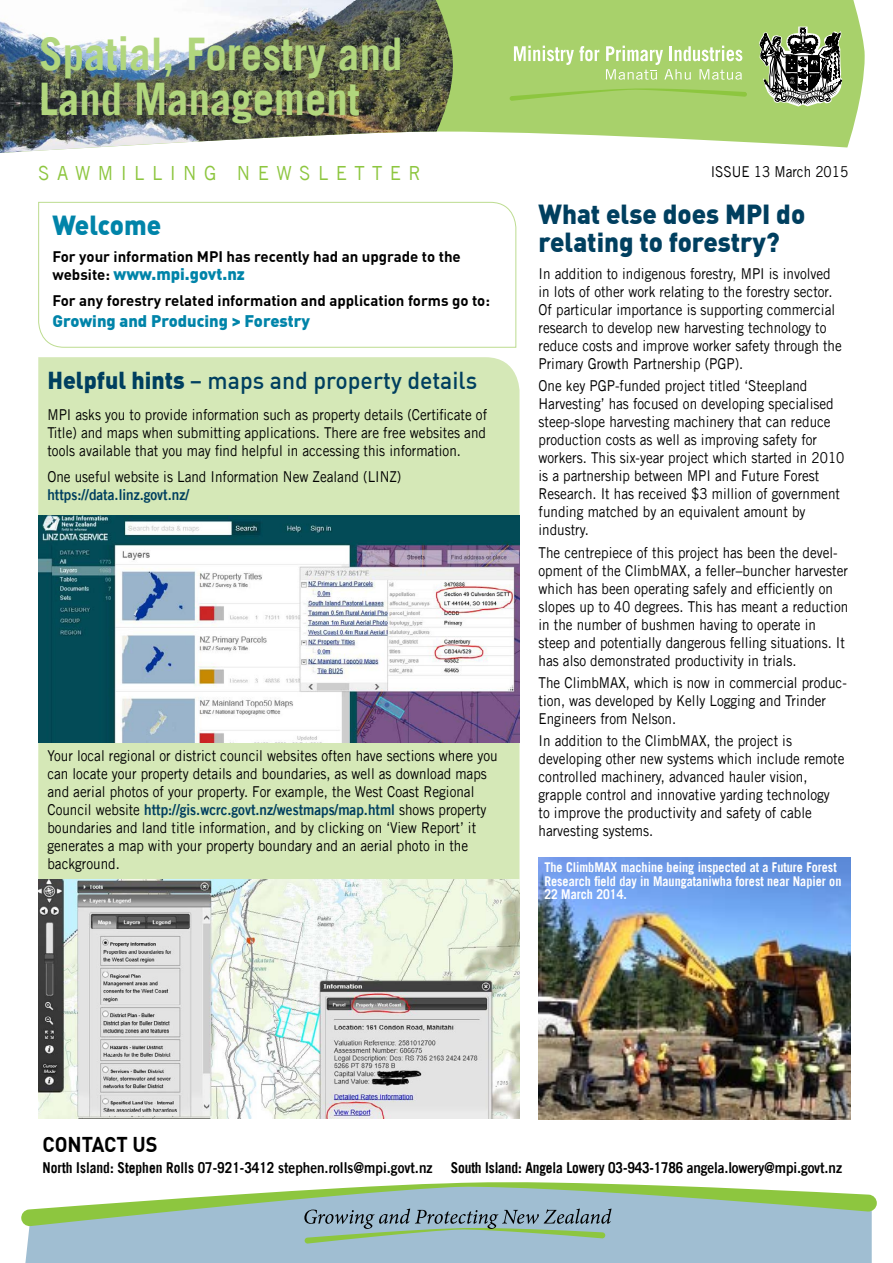
<style>
.page{position:relative;width:893px;height:1263px;background:#fff}
.page>*{position:absolute;margin:0;border:0;box-sizing:border-box;transform-origin:0 0}
._2_Small_header-DIN{font:700 45px/45px "Trade Gothic LT Std";color:#b1d67d;scale:.95 1}
._2_body_heading_2{font:900 27px/28.5px "DIN";color:#003f5f;scale:.96 1}
._2_body_heading_2-2{font:900 27px "DIN";letter-spacing:-.005em;color:#0084a9;scale:.96 1}
._2_body_heading_2-3{font:500 24px "DIN";color:#003f5f;scale:.96 1}
._2_Small_header-DIN-2{font:700 21px "DIN";letter-spacing:-.01em;color:#000;scale:.95 1}
._2_Small_header-DIN-3{font:19.5px "Trade Gothic LT Std";letter-spacing:.4em;color:#8dc63f;scale:.95 1}
._3_body_copy{font:900 16.5px "DIN";color:#0084a9}
._3_body_copy-2{font:15px/18px "Trade Gothic LT Std";color:#000;scale:.9 1}
._3_body_copy-3{font:700 15px "Trade Gothic LT Std";letter-spacing:-.005em;color:#000;scale:.9 1}
._3_body_copy-4{font:700 15px "DIN";color:#000}
.caption_white{font:700 13.5px/13.5px "Trade Gothic LT Std";color:#fff;scale:.9 1}
.s1{font-weight:700;font-size:15px;color:#000}
.s2{font-weight:900}
.s3{font-family:"Trade Gothic LT Std Bd 2";color:#003f5f}
.s4{font-family:"Trade Gothic LT Std Bd 2";font-weight:400}
</style>
<div class="page">
<div style="left:25px;top:1243px;width:847px;height:20px;background:#a0bed2"></div>
<svg style="left:454px;top:0;width:411px;height:148px;fill:#a8d16b"></svg>
<img style="left:0;top:0;width:454px;height:153px">
<svg style="left:510px;top:88px;width:237px;height:13px"></svg>
<svg style="left:514px;top:46px;width:85px;height:19px"></svg>
<svg style="left:759px;top:27px;width:83px;height:80px"></svg>
<svg style="left:606px;top:46px;width:136px;height:34px"></svg>
<svg style="left:21px;top:1182px;width:856px;height:61px"></svg>
<svg style="left:38px;top:202px;width:479px;height:146px"></svg>
<div style="left:38px;top:357px;width:481px;height:522px;background:#d5e8b7"></div>
<img style="left:539px;top:857px;width:311px;height:262px">
<img style="left:38px;top:879px;width:481px;height:239px">
<img style="left:38px;top:515px;width:481px;height:228px">
<p class="_2_Small_header-DIN" style="left:39px;top:31px;width:384px">Spatial, Forestry and<br>Land Management</p>
<p class="_2_Small_header-DIN-3" style="left:38px;top:161px;width:404px">SAWMILLING NEWSLETTER</p>
<p class="_3_body_copy-2" style="left:711px;top:162px;width:154px">ISSUE 13 March 2015</p>
<p class="_2_body_heading_2-2" style="left:52px;top:207px;width:115px">Welcome</p>
<p class="_3_body_copy-4" style="left:52px;top:246px;width:410px">For your information MPI has recently had an upgrade to the</p>
<p class="_3_body_copy" style="left:52px;top:263px;width:194px"><span class="s1">website:</span> www.mpi.govt.nz</p>
<p class="_3_body_copy-4" style="left:52px;top:291px;width:439px">For any forestry related information and application forms go to:</p>
<p class="_3_body_copy" style="left:52px;top:310px;width:259px">Growing and Producing &gt; Forestry</p>
<p class="_2_body_heading_2-3" style="left:47px;top:365px;width:449px"><span class="s2">Helpful hints</span> – maps and property details</p>
<p class="_3_body_copy-2" style="left:47px;top:405px;width:490px;text-align:justify">MPI asks you to provide information such as property details (Certificate of Title) and maps when submitting applications. There are free websites and tools available that you may find helpful in accessing this information.</p>
<p class="_3_body_copy-2" style="left:47px;top:468px;width:395px">One useful website is Land Information New Zealand (LINZ) <span class="s3">https://data.linz.govt.nz/</span></p>
<p class="_3_body_copy-2" style="left:47px;top:746px;width:502px">Your local regional or district council websites often have sections where you can locate your property details and boundaries, as well as download maps and aerial photos of your property. For example, the West Coast Regional Council website <span class="s3">http://gis.wcrc.govt.nz/westmaps/map.html</span> shows property boundaries and land title information, and by clicking on ‘View Report’ it generates a map with your property boundary and an aerial photo in the background.</p>
<p class="_2_body_heading_2" style="left:539px;top:199px;width:279px">What else does MPI do relating to forestry?</p>
<p class="_3_body_copy-2" style="left:539px;top:264px;width:339px">In addition to indigenous forestry, MPI is involved in lots of other work relating to the forestry sector.<br>Of particular importance is supporting commercial research to develop new harvesting technology to reduce costs and improve worker safety through the Primary Growth Partnership (PGP).</p>
<p class="_3_body_copy-2" style="left:539px;top:377px;width:341px">One key PGP-funded project titled ‘Steepland Harvesting’ has focused on developing specialised steep-slope harvesting machinery that can reduce production costs as well as improving safety for workers. This six-year project which started in 2010 is a partnership between MPI and Future Forest Research. It has received $3 million of government funding matched by an equivalent amount by industry.</p>
<p class="_3_body_copy-2" style="left:539px;top:543px;width:346px">The centrepiece of this project has been the devel&shy;opment of the ClimbMAX, a feller–buncher harvester which has been operating safely and efficiently on slopes up to 40 degrees. This has meant a reduction in the number of bushmen having to operate in steep and potentially dangerous felling situations. It has also demonstrated productivity in trials.</p>
<p class="_3_body_copy-2" style="left:539px;top:673px;width:344px">The ClimbMAX, which is now in commercial produc&shy;tion, was developed by Kelly Logging and Trinder<br>Engineers from Nelson.</p>
<p class="_3_body_copy-2" style="left:539px;top:731px;width:341px">In addition to the ClimbMAX, the project is developing other new systems which include remote controlled machinery, advanced hauler vision, grapple control and innovative yarding technology to improve the productivity and safety of cable harvesting systems.</p>
<p class="caption_white" style="left:544px;top:861px;width:332px">The ClimbMAX machine being inspected at a Future Forest<br>Research field day in Maungataniwha forest near Napier on<br>22 March 2014.</p>
<p class="_2_Small_header-DIN-2" style="left:43px;top:1130px;width:123px">CONTACT US</p>
<p class="_3_body_copy-3" style="left:43px;top:1158px;width:890px">North Island: Stephen Rolls 07-921-3412 <span class="s4">stephen.rolls@mpi.govt.nz</span> South Island: Angela Lowery 03-943-1786 <span class="s4">angela.lowery@mpi.govt.nz</span></p>
</div>
